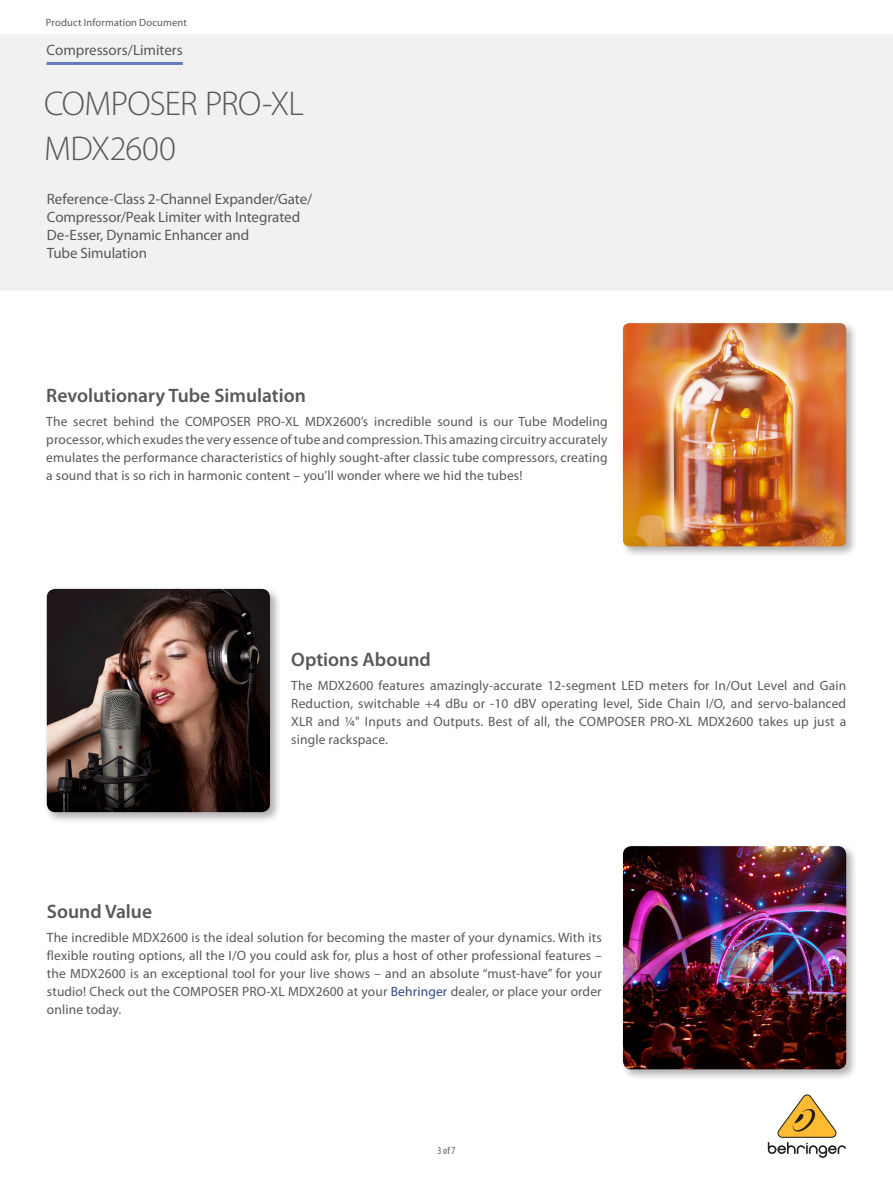
<style>
.page{position:relative;width:893px;height:1188px;background:#fff}
.page>*{position:absolute;margin:0;border:0;box-sizing:border-box;transform-origin:0 0}
.t1{font:300 34.5px/44.8px "Myriad Pro";letter-spacing:-.02em;color:#57585a}
._09_Body_Header_1{font:600 19.5px "Myriad Pro";color:#57585a}
.t2{font:15px/18px "Myriad Pro";letter-spacing:-.005em;color:#57585a}
._08_Standard_Text{font:13.5px/18px "Myriad Pro";letter-spacing:.01em;color:#57585a;text-align:justify}
.t3{font:10.5px "Myriad Pro";letter-spacing:.015em;color:#57585a}
.t4{font:condensed 10.5px "Myriad Pro";color:#57585a}
.s1{color:#2f4983}
</style>
<div class="page">
<hr style="left:47px;top:62px;width:136px;height:3px;background:#647bbd">
<svg style="left:768px;top:1094px;width:78px;height:64px"></svg>
<div style="left:620px;top:320px;width:237px;height:238px;background:#231f20;opacity:.35"></div>
<img style="left:623px;top:323px;width:223px;height:223px">
<div style="left:44px;top:586px;width:237px;height:237px;background:#231f20;opacity:.35"></div>
<img style="left:47px;top:589px;width:223px;height:223px">
<div style="left:620px;top:844px;width:237px;height:237px;background:#231f20;opacity:.35"></div>
<img style="left:623px;top:846px;width:223px;height:223px">
<p class="t3" style="left:46px;top:16px;width:142px">Product Information Document</p>
<p class="t2" style="left:47px;top:40px;width:138px">Compressors/Limiters</p>
<h1 class="t1" style="left:44px;top:82px;width:262px">COMPOSER PRO-XL<br>MDX2600</h1>
<p class="t2" style="left:47px;top:190px;width:267px">Reference-Class 2-Channel Expander/Gate/ Compressor/Peak Limiter with Integrated De-Esser, Dynamic Enhancer and<br>Tube Simulation</p>
<p class="_09_Body_Header_1" style="left:46px;top:383px;width:261px">Revolutionary Tube Simulation</p>
<p class="_08_Standard_Text" style="left:46px;top:412px;width:563px">The secret behind the COMPOSER PRO-XL MDX2600’s incredible sound is our Tube Modeling processor, which exudes the very essence of tube and compression. This amazing circuitry accurately emulates the performance characteristics of highly sought-after classic tube compressors, creating a sound that is so rich in harmonic content – you’ll wonder where we hid the tubes!</p>
<p class="_09_Body_Header_1" style="left:291px;top:647px;width:141px">Options Abound</p>
<p class="_08_Standard_Text" style="left:291px;top:676px;width:556px">The MDX2600 features amazingly-accurate 12-segment LED meters for In/Out Level and Gain Reduction, switchable +4 dBu or -10 dBV operating level, Side Chain I/O, and servo-balanced XLR and 1/4" Inputs and Outputs. Best of all, the COMPOSER PRO-XL MDX2600 takes up just a single rackspace.</p>
<p class="_09_Body_Header_1" style="left:47px;top:899px;width:107px">Sound Value</p>
<p class="_08_Standard_Text" style="left:47px;top:928px;width:556px">The incredible MDX2600 is the ideal solution for becoming the master of your dynamics. With its flexible routing options, all the I/O you could ask for, plus a host of other professional features – the MDX2600 is an exceptional tool for your live shows – and an absolute “must-have” for your studio! Check out the COMPOSER PRO-XL MDX2600 at your <span class="s1">Behringer</span> dealer, or place your order online today.</p>
<p class="t4" style="left:437px;top:1144px;width:20px">3 of 7</p>
</div>
